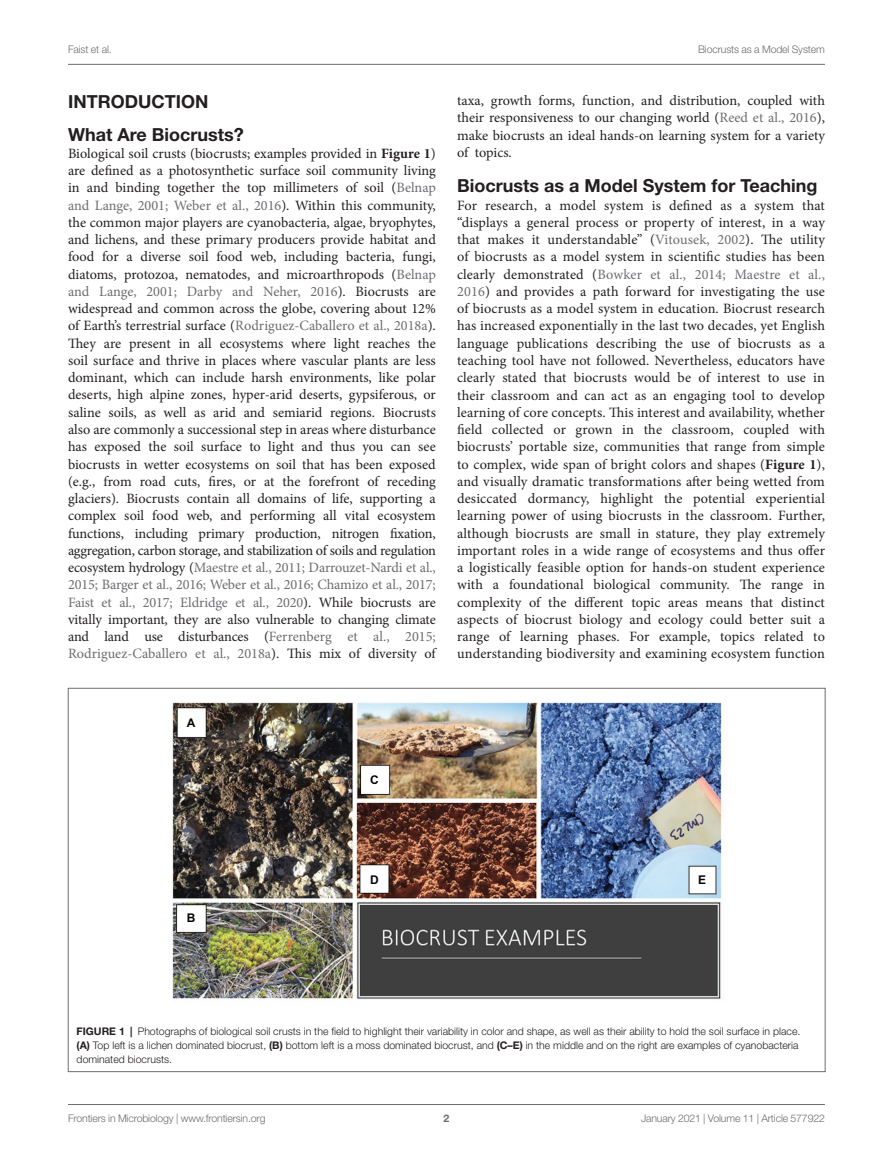
<style>
.page{position:relative;width:893px;height:1170px;background:#fff}
.page>*{position:absolute;margin:0;border:0;box-sizing:border-box;transform-origin:0 0}
.HEAD_2{font:700 18px "Helvetica Neue LT Std";color:#231f20}
.HEAD_2_after_HEAD_1{font:700 18px "Helvetica Neue LT Std";color:#231f20}
.HEAD_1{font:700 18px "Helvetica Neue LT Std";color:#231f20}
.TEXT_FLUSH{font:14.25px/17.2px "Minion Pro";color:#231f20;text-align:justify}
.t1{font:700 12px "Arial";color:#040503}
.FIG_LEG{font:300 10.5px/14.2px "Helvetica Neue LT Std";color:#231f20}
.t2{font:300 10.5px "Helvetica Neue LT Std";letter-spacing:-.015em;color:#6c6d70}
.t3{font:700 10.5px "Helvetica Neue LT Std";color:#6c6d70}
.s1{font-weight:700}
.s2{color:#6c6d70}
</style>
<div class="page">
<hr style="left:68px;top:64px;width:757px;height:1px;background:#6c6d70">
<hr style="left:68px;top:1104px;width:757px;height:1px;background:#6c6d70">
<img style="left:172px;top:702px;width:550px;height:298px">
<p class="t2" style="left:68px;top:42px;width:45px">Faist et al.</p>
<p class="t2" style="left:698px;top:42px;width:128px">Biocrusts as a Model System</p>
<p class="HEAD_1" style="left:68px;top:90px;width:142px">INTRODUCTION</p>
<p class="HEAD_2_after_HEAD_1" style="left:68px;top:123px;width:177px">What Are Biocrusts?</p>
<p class="TEXT_FLUSH" style="left:68px;top:145px;width:369px">Biological soil crusts (biocrusts; examples provided in <span class="s1">Figure 1</span>) are defined as a photosynthetic surface soil community living in and binding together the top millimeters of soil (<span class="s2">Belnap and Lange, 2001; Weber et al., 2016</span>). Within this community, the common major players are cyanobacteria, algae, bryophytes, and lichens, and these primary producers provide habitat and food for a diverse soil food web, including bacteria, fungi, diatoms, protozoa, nematodes, and microarthropods (<span class="s2">Belnap and Lange, 2001; Darby and Neher, 2016</span>). Biocrusts are widespread and common across the globe, covering about 12% of Earth’s terrestrial surface (<span class="s2">Rodriguez-Caballero et al., 2018a</span>).<br>They are present in all ecosystems where light reaches the soil surface and thrive in places where vascular plants are less dominant, which can include harsh environments, like polar deserts, high alpine zones, hyper-arid deserts, gypsiferous, or saline soils, as well as arid and semiarid regions. Biocrusts also are commonly a successional step in areas where disturbance has exposed the soil surface to light and thus you can see biocrusts in wetter ecosystems on soil that has been exposed (e.g., from road cuts, fires, or at the forefront of receding glaciers). Biocrusts contain all domains of life, supporting a complex soil food web, and performing all vital ecosystem functions, including primary production, nitrogen fixation, aggregation, carbon storage, and stabilization of soils and regulation ecosystem hydrology (<span class="s2">Maestre et al., 2011; Darrouzet-Nardi et al., 2015; Barger et al., 2016; Weber et al., 2016; Chamizo et al., 2017; Faist et al., 2017; Eldridge et al., 2020</span>). While biocrusts are vitally important, they are also vulnerable to changing climate and land use disturbances (<span class="s2">Ferrenberg et al., 2015; Rodriguez-Caballero et al., 2018a</span>). This mix of diversity of</p>
<p class="TEXT_FLUSH" style="left:457px;top:92px;width:369px">taxa, growth forms, function, and distribution, coupled with their responsiveness to our changing world (<span class="s2">Reed et al., 2016</span>), make biocrusts an ideal hands-on learning system for a variety of topics.</p>
<p class="HEAD_2" style="left:457px;top:175px;width:362px">Biocrusts as a Model System for Teaching</p>
<p class="TEXT_FLUSH" style="left:457px;top:196px;width:369px">For research, a model system is defined as a system that “displays a general process or property of interest, in a way that makes it understandable” (<span class="s2">Vitousek, 2002</span>). The utility of biocrusts as a model system in scientific studies has been clearly demonstrated (<span class="s2">Bowker et al., 2014; Maestre et al., 2016</span>) and provides a path forward for investigating the use of biocrusts as a model system in education. Biocrust research has increased exponentially in the last two decades, yet English language publications describing the use of biocrusts as a teaching tool have not followed. Nevertheless, educators have clearly stated that biocrusts would be of interest to use in their classroom and can act as an engaging tool to develop learning of core concepts. This interest and availability, whether field collected or grown in the classroom, coupled with biocrusts’ portable size, communities that range from simple to complex, wide span of bright colors and shapes (<span class="s1">Figure 1</span>), and visually dramatic transformations after being wetted from desiccated dormancy, highlight the potential experiential learning power of using biocrusts in the classroom. Further, although biocrusts are small in stature, they play extremely important roles in a wide range of ecosystems and thus offer a logistically feasible option for hands-on student experience with a foundational biological community. The range in complexity of the different topic areas means that distinct aspects of biocrust biology and ecology could better suit a range of learning phases. For example, topics related to understanding biodiversity and examining ecosystem function</p>
<p class="t1" style="left:187px;top:714px;width:10px">A</p>
<p class="t1" style="left:370px;top:771px;width:10px">C</p>
<p class="t1" style="left:187px;top:909px;width:10px">B</p>
<p class="t1" style="left:370px;top:870px;width:10px">D</p>
<p class="t1" style="left:698px;top:870px;width:10px">E</p>
<p class="FIG_LEG" style="left:77px;top:1023px;width:725px"><span class="s1">FIGURE 1 |</span> Photographs of biological soil crusts in the field to highlight their variability in color and shape, as well as their ability to hold the soil surface in place. <span class="s1">(A)</span> Top left is a lichen dominated biocrust, <span class="s1">(B)</span> bottom left is a moss dominated biocrust, and <span class="s1">(C–E)</span> in the middle and on the right are examples of cyanobacteria dominated biocrusts.</p>
<p class="t2" style="left:68px;top:1111px;width:199px">Frontiers in Microbiology | www.frontiersin.org</p>
<p class="t3" style="left:444px;top:1111px;width:7px">2</p>
<p class="t2" style="left:641px;top:1111px;width:185px">January 2021 | Volume 11 | Article 577922</p>
</div>
